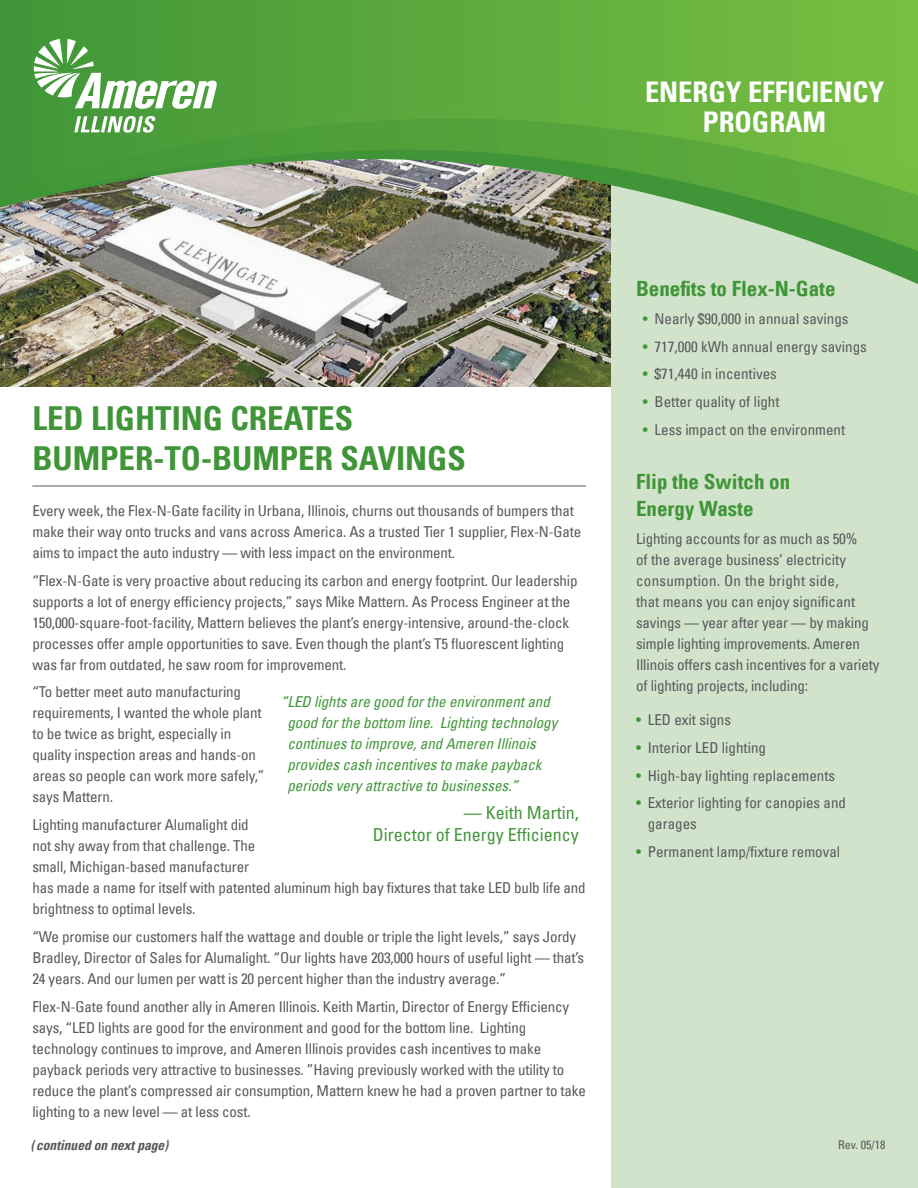
<style>
.page{position:relative;width:918px;height:1188px;background:#fff}
.page>*{position:absolute;margin:0;border:0;box-sizing:border-box;transform-origin:0 0}
.t1{font:33px/39.6px "Univers Com 67 Bold Cond";color:#3f9537}
.t2{font:28.5px/30px "Univers Com 67 Bold Cond";color:#fff;text-align:center}
.t3{font:21px/27px "Univers Com 67 Bold Cond";color:#3f9537}
.t4{font:condensed 18px/21.6px "Univers LT";color:#3f9537;text-align:right}
.t5{font:condensed 15px/21px "Univers LT";letter-spacing:-.01em;color:#57585a}
.t6{font:italic condensed 15px/21px "Univers";color:#3f9537}
.t7{font:italic 700 condensed 13.5px "Univers";color:#57585a}
.t8{font:condensed 12px "Univers LT";color:#57585a}
.s1{color:#3f9537}
</style>
<div class="page">
<img style="left:0;top:337px;width:611px;height:50px">
<div style="left:611px;top:0;width:307px;height:1188px;background:#d2e3cc"></div>
<svg style="left:0;top:0;width:918px;height:93px;background:#5eab3d"></svg>
<img style="left:0;top:299px;width:611px;height:38px">
<img style="left:0;top:93px;width:918px;height:206px">
<svg style="left:34px;top:39px;width:183px;height:70px"></svg>
<svg style="left:74px;top:116px;width:82px;height:17px"></svg>
<hr style="left:32px;top:486px;width:554px;height:1px;background:#57585a">
<h2 class="t2" style="left:645px;top:77px;width:241px">ENERGY EFFICIENCY<br>PROGRAM</h2>
<h1 class="t1" style="left:32px;top:399px;width:435px">LED LIGHTING CREATES<br>BUMPER-TO-BUMPER SAVINGS</h1>
<p class="t5" style="left:32px;top:500px;width:551px">Every week, the Flex-N-Gate facility in Urbana, Illinois, churns out thousands of bumpers that make their way onto trucks and vans across America. As a trusted Tier 1 supplier, Flex-N-Gate aims to impact the auto industry — with less impact on the environment.</p>
<p class="t5" style="left:32px;top:569px;width:547px">“Flex-N-Gate is very proactive about reducing its carbon and energy footprint. Our leadership supports a lot of energy efficiency projects,” says Mike Mattern. As Process Engineer at the 150,000-square-foot-facility, Mattern believes the plant’s energy-intensive, around-the-clock processes offer ample opportunities to save. Even though the plant’s T5 fluorescent lighting was far from outdated, he saw room for improvement.</p>
<p class="t5" style="left:32px;top:681px;width:234px">“To better meet auto manufacturing requirements, I wanted the whole plant to be twice as bright, especially in quality inspection areas and hands-on areas so people can work more safely,” says Mattern.</p>
<p class="t5" style="left:32px;top:814px;width:555px">Lighting manufacturer Alumalight did<br>not shy away from that challenge. The<br>small, Michigan-based manufacturer<br>has made a name for itself with patented aluminum high bay fixtures that take LED bulb life and brightness to optimal levels.</p>
<p class="t5" style="left:32px;top:926px;width:553px">“We promise our customers half the wattage and double or triple the light levels,” says Jordy<br>Bradley, Director of Sales for Alumalight. “Our lights have 203,000 hours of useful light — that’s<br>24 years. And our lumen per watt is 20 percent higher than the industry average.”</p>
<p class="t5" style="left:32px;top:995px;width:555px">Flex-N-Gate found another ally in Ameren Illinois. Keith Martin, Director of Energy Efficiency says, “LED lights are good for the environment and good for the bottom line. Lighting technology continues to improve, and Ameren Illinois provides cash incentives to make payback periods very attractive to businesses. ”Having previously worked with the utility to reduce the plant’s compressed air consumption, Mattern knew he had a proven partner to take lighting to a new level — at less cost.</p>
<p class="t6" style="left:287px;top:691px;width:271px;text-indent:-7px">“LED lights are good for the environment and good for the bottom line. Lighting technology continues to improve, and Ameren Illinois provides cash incentives to make payback periods very attractive to businesses.”</p>
<p class="t4" style="left:373px;top:802px;width:207px">— Keith Martin,<br>Director of Energy Efficiency</p>
<h3 class="t3" style="left:636px;top:275px;width:201px">Benefits to Flex-N-Gate</h3>
<p class="t5" style="left:643px;top:308px;width:207px"><span class="s1">•</span> Nearly $90,000 in annual savings</p>
<p class="t5" style="left:643px;top:335px;width:226px"><span class="s1">•</span> 717,000 kWh annual energy savings</p>
<p class="t5" style="left:643px;top:363px;width:136px"><span class="s1">•</span> $71,440 in incentives</p>
<p class="t5" style="left:643px;top:391px;width:138px"><span class="s1">•</span> Better quality of light</p>
<p class="t5" style="left:643px;top:419px;width:204px"><span class="s1">•</span> Less impact on the environment</p>
<h3 class="t3" style="left:636px;top:468px;width:156px">Flip the Switch on<br>Energy Waste</h3>
<p class="t5" style="left:636px;top:527px;width:245px">Lighting accounts for as much as 50%<br>of the average business’ electricity consumption. On the bright side,<br>that means you can enjoy significant savings — year after year — by making simple lighting improvements. Ameren Illinois offers cash incentives for a variety of lighting projects, including:</p>
<p class="t5" style="left:636px;top:709px;width:96px"><span class="s1">•</span> LED exit signs</p>
<p class="t5" style="left:636px;top:737px;width:131px"><span class="s1">•</span> Interior LED lighting</p>
<p class="t5" style="left:636px;top:764px;width:201px"><span class="s1">•</span> High-bay lighting replacements</p>
<p class="t5" style="left:648px;top:792px;width:200px;text-indent:-12px"><span class="s1">•</span> Exterior lighting for canopies and garages</p>
<p class="t5" style="left:636px;top:841px;width:206px"><span class="s1">•</span> Permanent lamp/fixture removal</p>
<p class="t7" style="left:32px;top:1137px;width:137px">(continued on next page)</p>
<p class="t8" style="left:838px;top:1138px;width:49px">Rev. 05/18</p>
</div>
